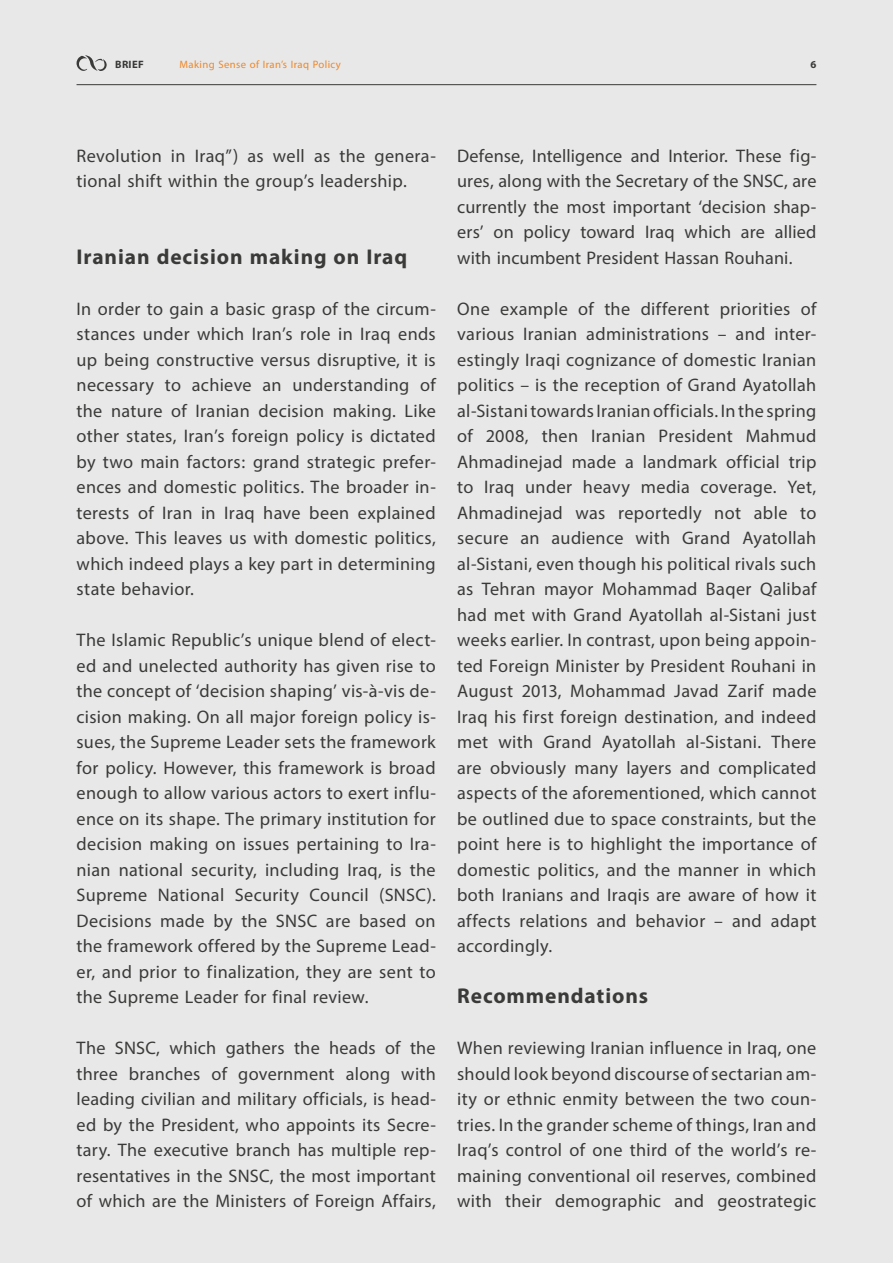
<style>
.page{position:relative;width:893px;height:1263px;background:#e8e8e8}
.page>*{position:absolute;margin:0;border:0;box-sizing:border-box;transform-origin:0 0}
.t1{font:700 30px "Myriad Arabic";letter-spacing:.03em;color:#3a3a39}
.t2{font:25.5px/25.5px "Myriad Arabic";letter-spacing:.01em;color:#3a3a39;text-align:justify}
.t3{font:15px "Myriad Arabic";letter-spacing:.025em;color:#f18625}
.t4{font:700 15px "Myriad Arabic";letter-spacing:.02em;color:#3a3a39}
</style>
<div class="page">
<hr style="left:77px;top:84px;width:739px;height:1px;background:#3a3a39">
<svg style="left:77px;top:55px;width:30px;height:16px"></svg>
<p class="t4" style="left:115px;top:54px;width:30px">BRIEF</p>
<p class="t3" style="left:179px;top:54px;width:163px">Making Sense of Iran’s Iraq Policy</p>
<p class="t4" style="left:810px;top:54px;width:7px">6</p>
<p class="t2" style="left:77px;top:143px;width:361px">Revolution in Iraq”) as well as the genera&shy;tional shift within the group’s leadership.</p>
<p class="t1" style="left:77px;top:236px;width:332px">Iranian decision making on Iraq</p>
<p class="t2" style="left:77px;top:296px;width:361px">In order to gain a basic grasp of the circum&shy;stances under which Iran’s role in Iraq ends up being constructive versus disruptive, it is necessary to achieve an understanding of the nature of Iranian decision making. Like other states, Iran’s foreign policy is dictated by two main factors: grand strategic prefer&shy;ences and domestic politics. The broader in&shy;terests of Iran in Iraq have been explained above. This leaves us with domestic politics, which indeed plays a key part in determining state behavior.</p>
<p class="t2" style="left:77px;top:627px;width:361px">The Islamic Republic’s unique blend of elect&shy;ed and unelected authority has given rise to the concept of ‘decision shaping’ vis-à-vis de&shy;cision making. On all major foreign policy is&shy;sues, the Supreme Leader sets the framework for policy. However, this framework is broad enough to allow various actors to exert influ&shy;ence on its shape. The primary institution for decision making on issues pertaining to Ira&shy;nian national security, including Iraq, is the Supreme National Security Council (SNSC).<br>Decisions made by the SNSC are based on the framework offered by the Supreme Lead&shy;er, and prior to finalization, they are sent to the Supreme Leader for final review.</p>
<p class="t2" style="left:77px;top:1035px;width:361px">The SNSC, which gathers the heads of the three branches of government along with leading civilian and military officials, is head&shy;ed by the President, who appoints its Secre&shy;tary. The executive branch has multiple rep&shy;resentatives in the SNSC, the most important of which are the Ministers of Foreign Affairs,</p>
<p class="t2" style="left:457px;top:143px;width:361px">Defense, Intelligence and Interior. These fig&shy;ures, along with the Secretary of the SNSC, are currently the most important ‘decision shap&shy;ers’ on policy toward Iraq which are allied with incumbent President Hassan Rouhani.</p>
<p class="t2" style="left:457px;top:296px;width:361px">One example of the different priorities of various Iranian administrations – and inter&shy;estingly Iraqi cognizance of domestic Iranian politics – is the reception of Grand Ayatollah al-Sistani towards Iranian officials. In the spring of 2008, then Iranian President Mahmud Ahmadinejad made a landmark official trip to Iraq under heavy media coverage. Yet, Ahmadinejad was reportedly not able to secure an audience with Grand Ayatollah al‑Sistani, even though his political rivals such as Tehran mayor Mohammad Baqer Qalibaf had met with Grand Ayatollah al-Sistani just weeks earlier. In contrast, upon being appoin&shy;ted Foreign Minister by President Rouhani in August 2013, Mohammad Javad Zarif made Iraq his first foreign destination, and indeed met with Grand Ayatollah al-Sistani. There are obviously many layers and complicated aspects of the aforementioned, which cannot be outlined due to space constraints, but the point here is to highlight the importance of domestic politics, and the manner in which both Iranians and Iraqis are aware of how it affects relations and behavior – and adapt accordingly.</p>
<p class="t1" style="left:457px;top:975px;width:193px">Recommendations</p>
<p class="t2" style="left:457px;top:1035px;width:361px">When reviewing Iranian influence in Iraq, one should look beyond discourse of sectarian am&shy;ity or ethnic enmity between the two coun&shy;tries. In the grander scheme of things, Iran and Iraq’s control of one third of the world’s re&shy;maining conventional oil reserves, combined with their demographic and geostrategic</p>
</div>
